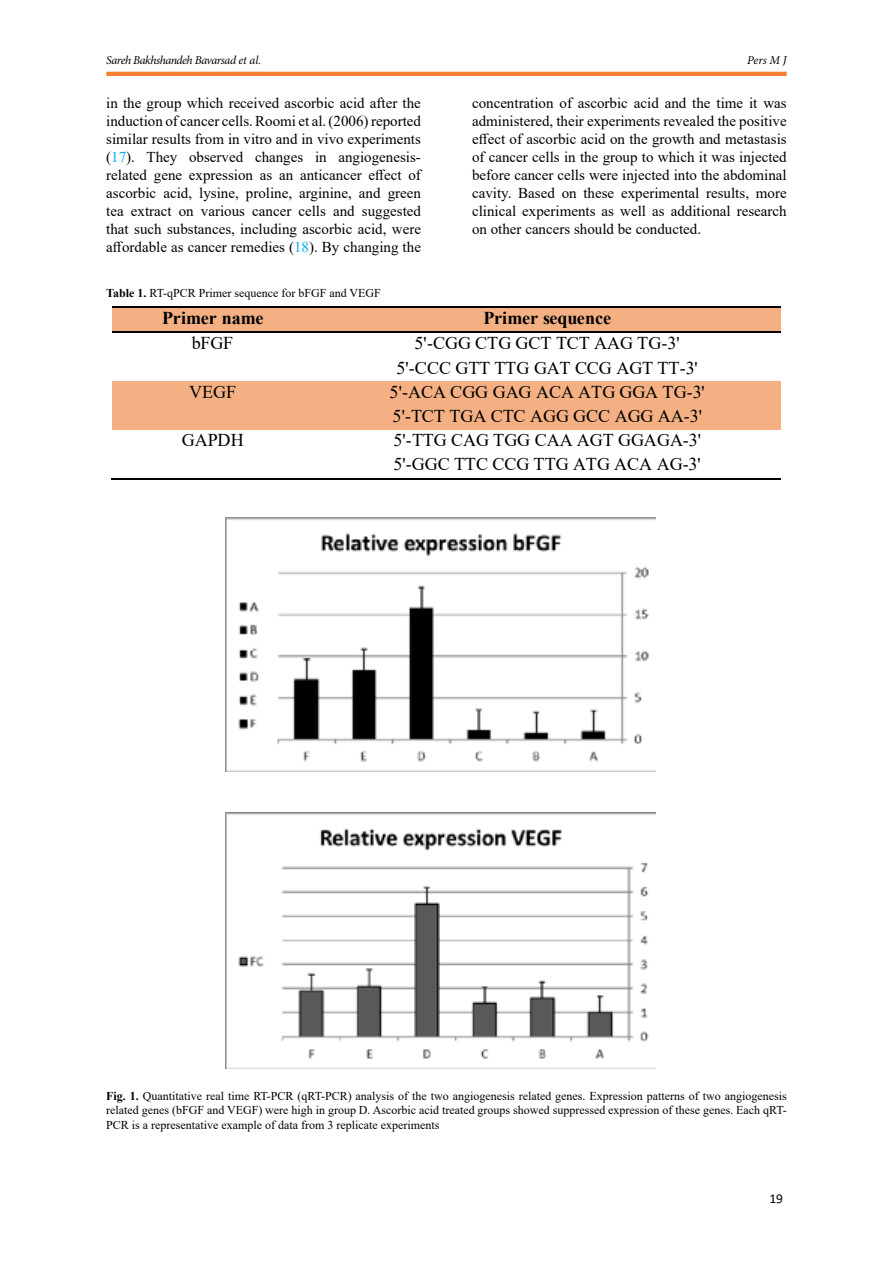
<style>
.page{position:relative;width:893px;height:1263px;background:#fff}
.page>*{position:absolute;margin:0;border:0;box-sizing:border-box;transform-origin:0 0}
.t1{font:18px/24.5px "Times New Roman";letter-spacing:-.01em;color:#000}
.t2{font:700 18px "Times New Roman";letter-spacing:-.005em;color:#000}
.t3{font:15px/18px "Times New Roman";color:#000;text-align:justify}
.t4{font:13.5px "Calibri";color:#000}
.t5{font:12px/14.4px "Times New Roman";color:#000;text-align:justify}
.t6{font:italic 12px "Minion Pro";letter-spacing:-.035em;color:#000}
.s1{color:#00aeef}
.s2{font-weight:700}
</style>
<div class="page">
<hr style="left:106px;top:72px;width:681px;height:4px;background:#f57f2f">
<div style="left:112px;top:307px;width:202px;height:25px;background:#f4b083"></div>
<div style="left:314px;top:307px;width:467px;height:25px;background:#f4b083"></div>
<hr style="left:112px;top:306px;width:202px;height:1px;background:#000">
<hr style="left:315px;top:306px;width:466px;height:1px;background:#000">
<hr style="left:112px;top:332px;width:202px;height:1px;background:#000">
<hr style="left:315px;top:332px;width:466px;height:1px;background:#000">
<div style="left:112px;top:381px;width:202px;height:49px;background:#f4b083"></div>
<div style="left:314px;top:381px;width:467px;height:49px;background:#f4b083"></div>
<hr style="left:111px;top:478px;width:203px;height:1px;background:#000">
<hr style="left:314px;top:478px;width:467px;height:1px;background:#000">
<img style="left:225px;top:517px;width:430px;height:254px">
<img style="left:225px;top:812px;width:430px;height:256px">
<p class="t6" style="left:106px;top:52px;width:156px">Sareh Bakhshandeh Bavarsad et al.</p>
<p class="t6" style="left:747px;top:52px;width:41px">Pers M J</p>
<p class="t3" style="left:106px;top:94px;width:316px">in the group which received ascorbic acid after the induction of cancer cells. Roomi et al. (2006) reported similar results from in vitro and in vivo experiments (<span class="s1">17</span>). They observed changes in angiogenesis&shy;related gene expression as an anticancer effect of ascorbic acid, lysine, proline, arginine, and green tea extract on various cancer cells and suggested that such substances, including ascorbic acid, were affordable as cancer remedies (<span class="s1">18</span>). By changing the</p>
<p class="t3" style="left:472px;top:94px;width:316px">concentration of ascorbic acid and the time it was administered, their experiments revealed the positive effect of ascorbic acid on the growth and metastasis of cancer cells in the group to which it was injected before cancer cells were injected into the abdominal cavity. Based on these experimental results, more clinical experiments as well as additional research on other cancers should be conducted.</p>
<p class="t5" style="left:106px;top:285px;width:276px"><span class="s2">Table 1.</span> RT-qPCR Primer sequence for bFGF and VEGF</p>
<p class="t2" style="left:162px;top:305px;width:103px">Primer name</p>
<p class="t2" style="left:483px;top:305px;width:129px">Primer sequence</p>
<p class="t1" style="left:192px;top:330px;width:43px">bFGF</p>
<p class="t1" style="left:396px;top:330px;width:303px;text-align:center">5'-CGG CTG GCT TCT AAG TG-3'<br>5'-CCC GTT TTG GAT CCG AGT TT-3'</p>
<p class="t1" style="left:189px;top:379px;width:48px">VEGF</p>
<p class="t1" style="left:390px;top:379px;width:317px;line-height:24px">5'-ACA CGG GAG ACA ATG GGA TG-3'<br>5'-TCT TGA CTC AGG GCC AGG AA-3'</p>
<p class="t1" style="left:182px;top:427px;width:64px">GAPDH</p>
<p class="t1" style="left:393px;top:427px;width:309px">5'-TTG CAG TGG CAA AGT GGAGA-3'<br>5'-GGC TTC CCG TTG ATG ACA AG-3'</p>
<p class="t5" style="left:106px;top:1088px;width:682px"><span class="s2">Fig. 1.</span> Quantitative real time RT-PCR (qRT-PCR) analysis of the two angiogenesis related genes. Expression patterns of two angiogenesis related genes (bFGF and VEGF) were high in group D. Ascorbic acid treated groups showed suppressed expression of these genes. Each qRT-PCR is a representative example of data from 3 replicate experiments</p>
<p class="t4" style="left:769px;top:1189px;width:15px">19</p>
</div>
